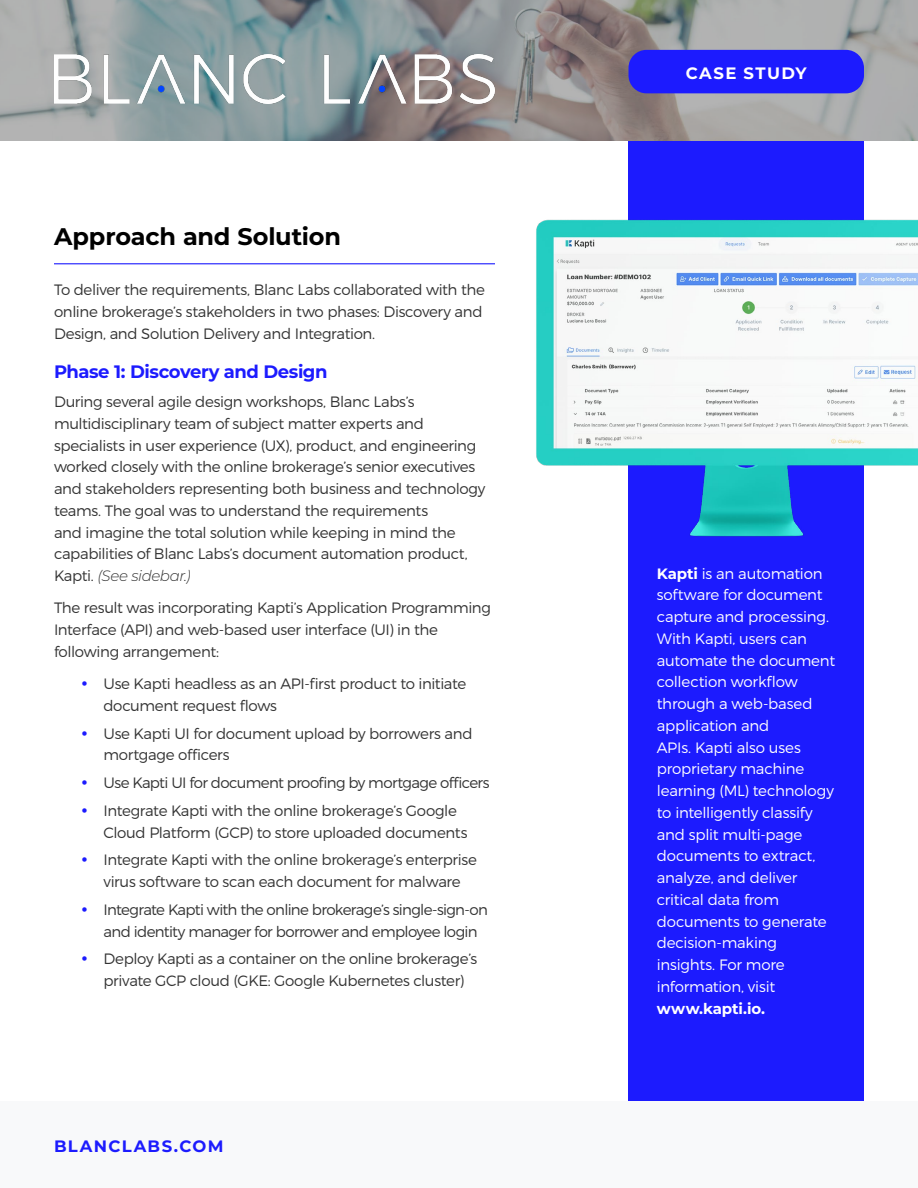
<style>
.page{position:relative;width:918px;height:1188px;background:#fff}
.page>*{position:absolute;margin:0;border:0;box-sizing:border-box;transform-origin:0 0}
.t1{font:700 24px "Montserrat";letter-spacing:-.005em;color:#000}
.t2{font:700 18px "Montserrat";letter-spacing:-.025em;color:#1c1bfe}
.t3{font:700 16.5px "Montserrat";letter-spacing:.08em;color:#1c1bfe}
.t4{font:700 16.5px "Montserrat";letter-spacing:.085em;color:#fff}
.t5{font:300 15px/21.8px "Montserrat";letter-spacing:-.025em;color:#333}
.t6{font:300 15px/21.8px "Montserrat";letter-spacing:-.015em;color:#fff}
.t7{font:700 15px "Montserrat";letter-spacing:-.01em;color:#fff}
.s1{font-style:italic}
.s2{font-weight:700}
</style>
<div class="page">
<div style="left:628px;top:18px;width:236px;height:1170px;background:#1c1bfe"></div>
<div style="left:0;top:1101px;width:918px;height:87px;background:#f8f9fa"></div>
<hr style="left:54px;top:263px;width:441px;height:1px;background:#1c1bfe">
<img style="left:536px;top:219px;width:382px;height:318px">
<img style="left:0;top:0;width:918px;height:141px">
<div style="left:628px;top:50px;width:236px;height:43px;background:#1c1bfe;border-radius:18px"></div>
<img style="left:54px;top:54px;width:441px;height:49px">
<h1 class="t1" style="left:54px;top:219px;width:289px">Approach and Solution</h1>
<p class="t5" style="left:54px;top:279px;width:432px">To deliver the requirements, Blanc Labs collaborated with the online brokerage’s stakeholders in two phases: Discovery and<br>Design, and Solution Delivery and Integration.</p>
<p class="t2" style="left:54px;top:359px;width:275px">Phase 1: Discovery and Design</p>
<p class="t5" style="left:54px;top:391px;width:433px">During several agile design workshops, Blanc Labs’s multidisciplinary team of subject matter experts and specialists in user experience (UX), product, and engineering worked closely with the online brokerage’s senior executives and stakeholders representing both business and technology teams. The goal was to understand the requirements<br>and imagine the total solution while keeping in mind the capabilities of Blanc Labs’s document automation product, Kapti. <span class="s1">(See sidebar.)</span></p>
<p class="t5" style="left:54px;top:597px;width:439px">The result was incorporating Kapti’s Application Programming<br>Interface (API) and web-based user interface (UI) in the following arrangement:</p>
<p class="t5" style="left:104px;top:673px;width:364px">Use Kapti headless as an API-first product to initiate document request flows</p>
<p class="t5" style="left:104px;top:722px;width:371px">Use Kapti UI for document upload by borrowers and mortgage officers</p>
<p class="t5" style="left:104px;top:769px;width:388px;line-height:27.8px">Use Kapti UI for document proofing by mortgage officers<br>Integrate Kapti with the online brokerage’s Google</p>
<p class="t5" style="left:104px;top:818px;width:375px;line-height:27.8px">Cloud Platform (GCP) to store uploaded documents<br>Integrate Kapti with the online brokerage’s enterprise</p>
<p class="t5" style="left:104px;top:868px;width:386px;line-height:27.8px">virus software to scan each document for malware<br>Integrate Kapti with the online brokerage’s single-sign-on</p>
<p class="t5" style="left:104px;top:917px;width:376px;line-height:27.8px">and identity manager for borrower and employee login<br>Deploy Kapti as a container on the online brokerage’s</p>
<p class="t5" style="left:104px;top:970px;width:362px">private GCP cloud (GKE: Google Kubernetes cluster)</p>
<p class="t3" style="left:54px;top:1134px;width:171px">BLANCLABS.COM</p>
<p class="t4" style="left:686px;top:61px;width:123px">CASE STUDY</p>
<p class="t6" style="left:657px;top:562px;width:180px"><span class="s2">Kapti</span> is an automation software for document capture and processing.<br>With Kapti, users can automate the document collection workflow through a web-based application and<br>APIs. Kapti also uses proprietary machine learning (ML) technology to intelligently classify and split multi-page documents to extract, analyze, and deliver critical data from documents to generate decision-making insights. For more information, visit</p>
<p class="t7" style="left:657px;top:997px;width:110px">www.kapti.io.</p>
</div>
